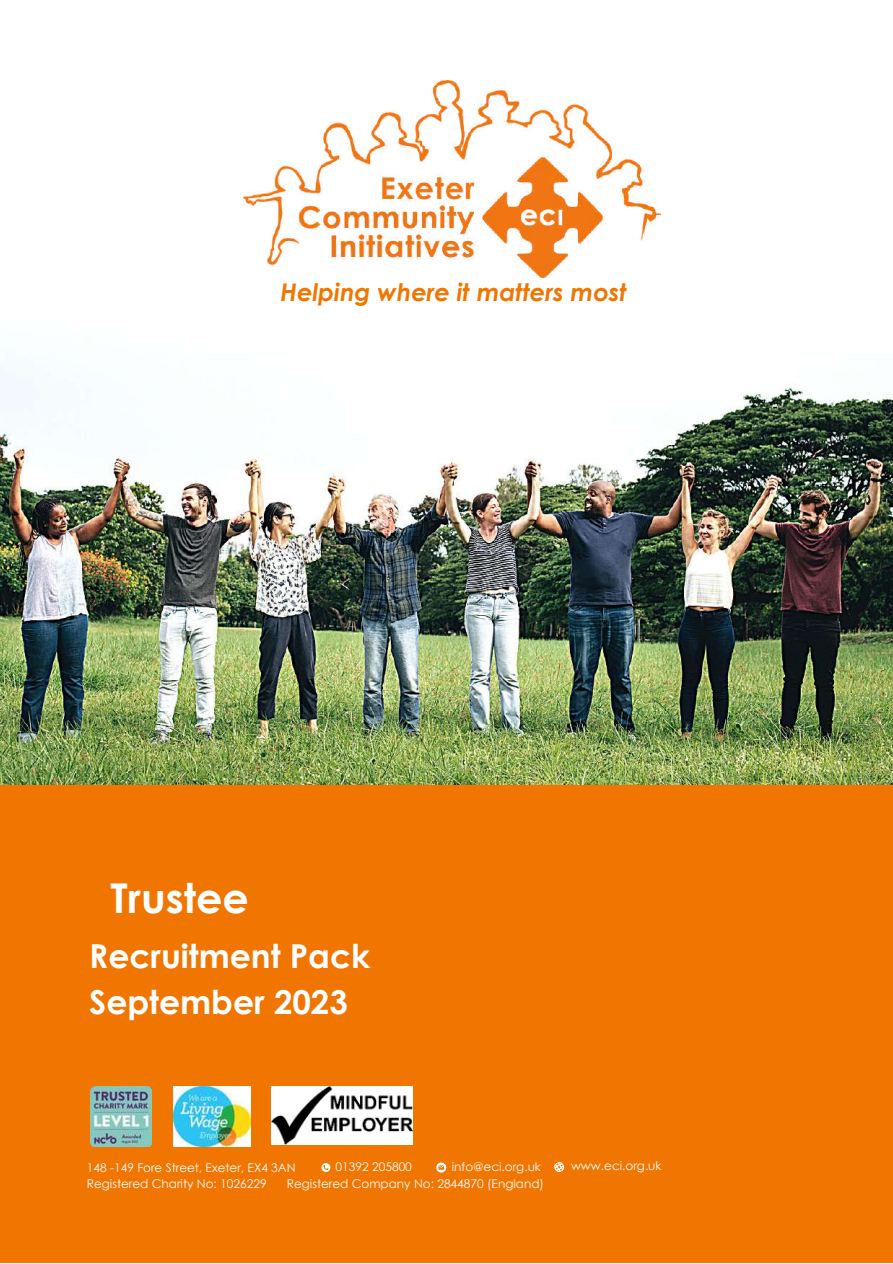
<style>
.page{position:relative;width:893px;height:1264px;background:#fff}
.page>*{position:absolute;margin:0;border:0;box-sizing:border-box;transform-origin:0 0}
.t1{font:700 41.1px "Century Gothic";color:#fff}
.t2{font:700 33px/46px "Century Gothic";color:#fff}
.t3{font:italic 700 24.3px "Century Gothic";color:#f07601}
.t4{font:12px/16px "Century Gothic";color:#fff}
</style>
<div class="page">
<img style="left:0;top:213px;width:892px;height:572px">
<div style="left:0;top:785px;width:892px;height:477px;background:#f07601"></div>
<img style="left:243px;top:80px;width:417px;height:197px">
<img style="left:91px;top:1086px;width:60px;height:60px">
<img style="left:173px;top:1086px;width:78px;height:60px">
<img style="left:271px;top:1086px;width:141px;height:58px">
<svg style="left:321px;top:1163px;width:9px;height:8px"></svg>
<svg style="left:436px;top:1162px;width:10px;height:10px"></svg>
<svg style="left:554px;top:1162px;width:11px;height:11px"></svg>
<h3 class="t3" style="left:280px;top:276px;width:348px">Helping where it matters most</h3>
<h1 class="t1" style="left:111px;top:871px;width:140px">Trustee</h1>
<h2 class="t2" style="left:89px;top:932px;width:282px">Recruitment Pack<br>September 2023</h2>
<p class="t4" style="left:335px;top:1158px;width:78px">01392 205800</p>
<p class="t4" style="left:452px;top:1158px;width:91px">info@eci.org.uk</p>
<p class="t4" style="left:571px;top:1156px;width:92px">www.eci.org.uk</p>
<p class="t4" style="left:87px;top:1159px;width:210px">148 -149 Fore Street, Exeter, EX4 3AN<br>Registered Charity No: 1026229</p>
<p class="t4" style="left:287px;top:1175px;width:258px">Registered Company No: 2844870 (England)</p>
</div>
